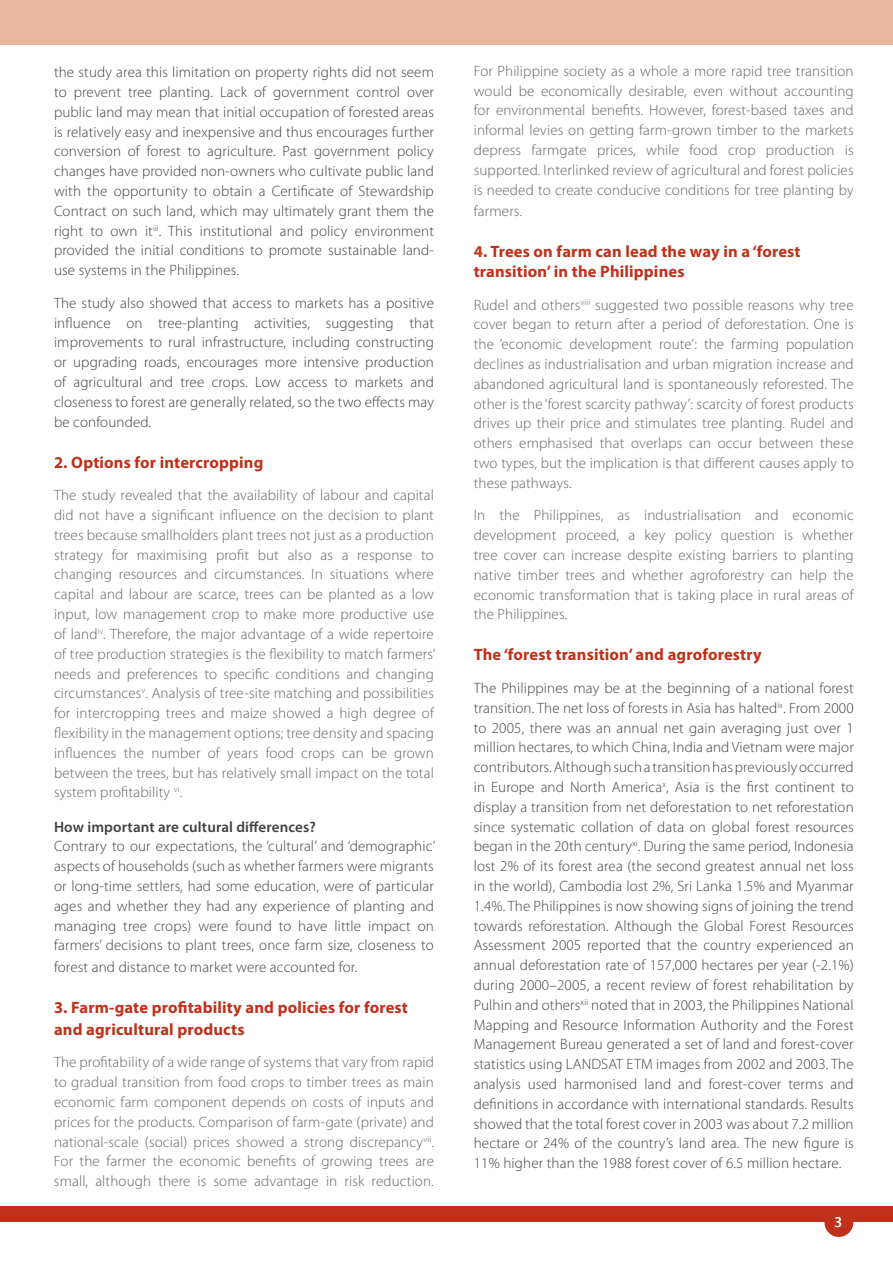
<style>
.page{position:relative;width:893px;height:1263px;background:#fff}
.page>*{position:absolute;margin:0;border:0;box-sizing:border-box;transform-origin:0 0}
.t1{font:700 16.5px/21.6px "Myriad Pro";letter-spacing:.01em;color:#bf311a}
.t2{font:300 15px/19.8px "Myriad Pro";letter-spacing:.01em;color:#414142;text-align:justify}
.t3{font:300 15px/19.8px "Myriad Pro";letter-spacing:.01em;color:#636467;text-align:justify}
.t4{font:600 15px "Myriad Pro";letter-spacing:.01em;color:#414142}
.t5{font:15px "Myriad Pro";color:#fff}
</style>
<div class="page">
<div style="left:824px;top:1208px;width:29px;height:29px;background:#bf311a;border-radius:50%"></div>
<div style="left:0;top:1206px;width:893px;height:16px;background:#bf311a"></div>
<div style="left:0;top:0;width:893px;height:44px;background:#eab59d"></div>
<p class="t2" style="left:54px;top:63px;width:381px">the study area this limitation on property rights did not seem to prevent tree planting. Lack of government control over public land may mean that initial occupation of forested areas is relatively easy and inexpensive and thus encourages further conversion of forest to agriculture. Past government policy changes have provided non-owners who cultivate public land with the opportunity to obtain a Certificate of Stewardship Contract on such land, which may ultimately grant them the right to own it<sup>iii</sup>. This institutional and policy environment provided the initial conditions to promote sustainable land&shy;use systems in the Philippines.</p>
<p class="t2" style="left:54px;top:293px;width:381px">The study also showed that access to markets has a positive influence on tree-planting activities, suggesting that improvements to rural infrastructure, including constructing or upgrading roads, encourages more intensive production of agricultural and tree crops. Low access to markets and closeness to forest are generally related, so the two effects may be confounded.</p>
<p class="t1" style="left:54px;top:451px;width:211px">2. Options for intercropping</p>
<p class="t3" style="left:54px;top:486px;width:383px">The study revealed that the availability of labour and capital did not have a significant influence on the decision to plant trees because smallholders plant trees not just as a production strategy for maximising profit but also as a response to changing resources and circumstances. In situations where capital and labour are scarce, trees can be planted as a low input, low management crop to make more productive use of land<sup>iv</sup>. Therefore, the major advantage of a wide repertoire of tree production strategies is the flexibility to match farmers’ needs and preferences to specific conditions and changing circumstances<sup>v</sup>. Analysis of tree-site matching and possibilities for intercropping trees and maize showed a high degree of flexibility in the management options; tree density and spacing influences the number of years food crops can be grown between the trees, but has relatively small impact on the total system profitability <sup>vi</sup>.</p>
<p class="t4" style="left:54px;top:817px;width:263px">How important are cultural differences?</p>
<p class="t2" style="left:54px;top:837px;width:383px">Contrary to our expectations, the ‘cultural’ and ‘demographic’ aspects of households (such as whether farmers were migrants or long-time settlers, had some education, were of particular ages and whether they had any experience of planting and managing tree crops) were found to have little impact on farmers’ decisions to plant trees, once farm size, closeness to</p>
<p class="t2" style="left:54px;top:957px;width:305px">forest and distance to market were accounted for.</p>
<p class="t1" style="left:54px;top:996px;width:355px">3. Farm-gate profitability and policies for forest and agricultural products</p>
<p class="t3" style="left:54px;top:1053px;width:381px">The profitability of a wide range of systems that vary from rapid to gradual transition from food crops to timber trees as main economic farm component depends on costs of inputs and prices for the products. Comparison of farm-gate (private) and national-scale (social) prices showed a strong discrepancy<sup>vii</sup>.<br>For the farmer the economic benefits of growing trees are small, although there is some advantage in risk reduction.</p>
<p class="t3" style="left:474px;top:61px;width:381px">For Philippine society as a whole a more rapid tree transition would be economically desirable, even without accounting for environmental benefits. However, forest-based taxes and informal levies on getting farm-grown timber to the markets depress farmgate prices, while food crop production is supported. Interlinked review of agricultural and forest policies is needed to create conducive conditions for tree planting by</p>
<p class="t3" style="left:474px;top:202px;width:50px">farmers.</p>
<p class="t1" style="left:474px;top:241px;width:328px;line-height:19.8px">4. Trees on farm can lead the way in a ‘forest transition’ in the Philippines</p>
<p class="t3" style="left:474px;top:295px;width:381px">Rudel and others<sup>viii</sup> suggested two possible reasons why tree cover began to return after a period of deforestation. One is the ‘economic development route’: the farming population declines as industrialisation and urban migration increase and abandoned agricultural land is spontaneously reforested. The other is the ‘forest scarcity pathway’: scarcity of forest products drives up their price and stimulates tree planting. Rudel and others emphasised that overlaps can occur between these two types, but the implication is that different causes apply to these pathways.</p>
<p class="t3" style="left:474px;top:506px;width:381px">In the Philippines, as industrialisation and economic development proceed, a key policy question is whether tree cover can increase despite existing barriers to planting native timber trees and whether agroforestry can help the economic transformation that is taking place in rural areas of the Philippines.</p>
<p class="t1" style="left:474px;top:643px;width:290px">The ‘forest transition’ and agroforestry</p>
<p class="t2" style="left:474px;top:678px;width:381px">The Philippines may be at the beginning of a national forest transition. The net loss of forests in Asia has halted<sup>ix</sup>. From 2000 to 2005, there was an annual net gain averaging just over 1 million hectares, to which China, India and Vietnam were major contributors. Although such a transition has previously occurred in Europe and North America<sup>x</sup>, Asia is the first continent to display a transition from net deforestation to net reforestation since systematic collation of data on global forest resources began in the 20th century<sup>xi</sup>. During the same period, Indonesia lost 2% of its forest area (the second greatest annual net loss in the world), Cambodia lost 2%, Sri Lanka 1.5% and Myanmar 1.4%. The Philippines is now showing signs of joining the trend towards reforestation. Although the Global Forest Resources Assessment 2005 reported that the country experienced an annual deforestation rate of 157,000 hectares per year (-2.1%) during 2000–2005, a recent review of forest rehabilitation by Pulhin and others<sup>xii</sup> noted that in 2003, the Philippines National Mapping and Resource Information Authority and the Forest Management Bureau generated a set of land and forest-cover statistics using LANDSAT ETM images from 2002 and 2003. The analysis used harmonised land and forest-cover terms and definitions in accordance with international standards. Results showed that the total forest cover in 2003 was about 7.2 million hectare or 24% of the country’s land area. The new figure is 11% higher than the 1988 forest cover of 6.5 million hectare.</p>
<p class="t5" style="left:834px;top:1213px;width:9px">3</p>
</div>
